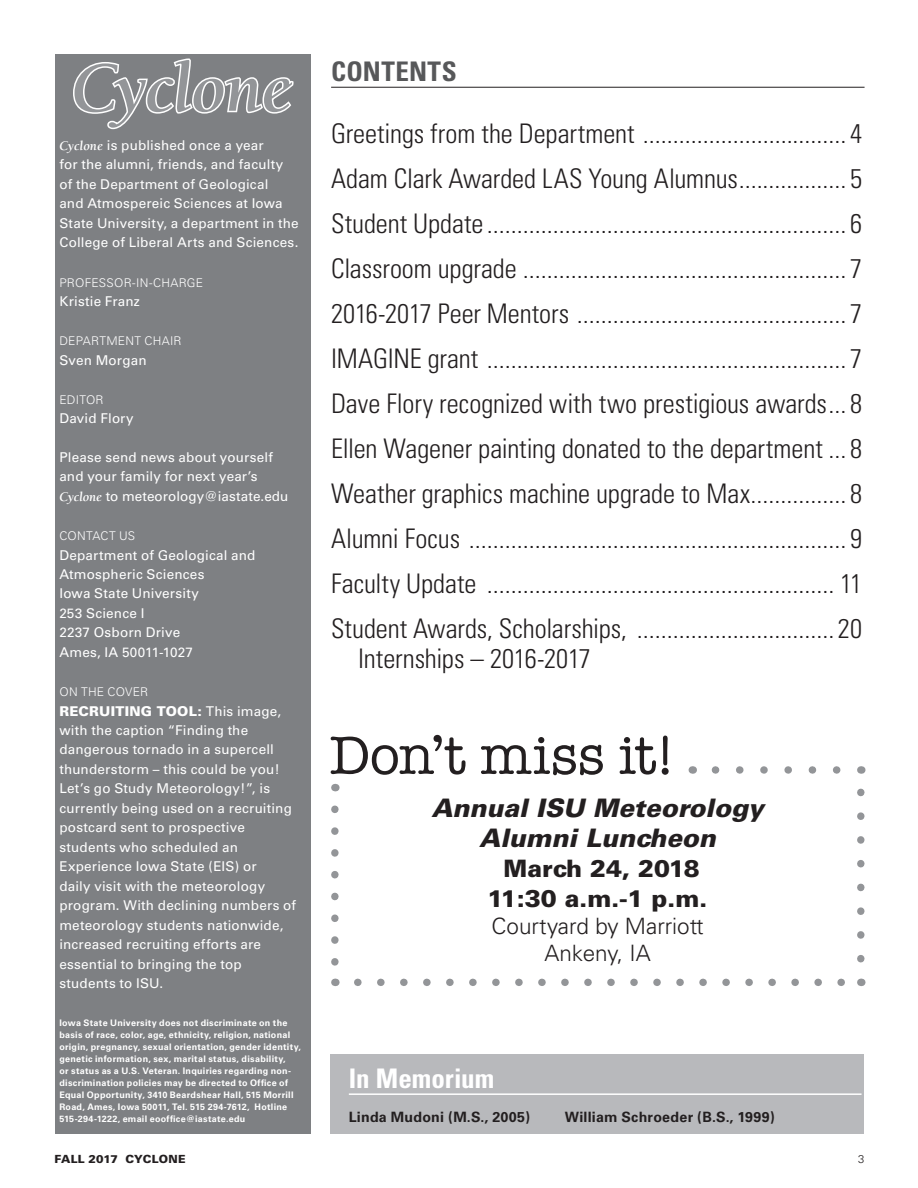
<style>
.page{position:relative;width:918px;height:1188px;background:#fff}
.page>*{position:absolute;margin:0;border:0;box-sizing:border-box;transform-origin:0 0}
.t1{font:italic 700 72px "Berkeley Std";letter-spacing:-.02em;color:#939598}
.t2{font:55.5px "American Typewriter";letter-spacing:-.005em;color:#231f20}
.t3{font:300 condensed 27px/45px "Univers";letter-spacing:-.005em;color:#231f20;text-align:justify}
.t4{font:700 condensed 27px "Univers";color:#fff}
.t5{font:700 condensed 27px "Univers";letter-spacing:.02em;color:#57585a}
.t6{font:italic 900 25.5px/30.6px "Univers";color:#231f20;text-align:center}
.t7{font:900 24px/30px "Univers";color:#231f20;text-align:center}
.t8{font:300 22.5px/27px "Univers";color:#231f20;text-align:center}
.t9{font:700 14.25px "Univers";letter-spacing:.015em;color:#231f20}
.t10{font:13.5px/19.5px "Univers";letter-spacing:.015em;color:#fff}
.t11{font:300 12px "Univers";letter-spacing:.02em;color:#fff}
.t12{font:900 11.25px "Univers";letter-spacing:.01em;color:#231f20}
.t13{font:300 11.25px "Univers";color:#231f20}
.t14{font:700 9px/12px "Univers";letter-spacing:.03em;color:#fff}
.s1{font-family:"Berkeley Std";font-weight:700;font-style:italic}
.s2{font-weight:900}
</style>
<div class="page">
<hr style="left:0;top:0;width:1px;height:1188px;background:#1c1c1c">
<div style="left:55px;top:54px;width:255px;height:1080px;background:#7e8083"></div>
<svg style="left:73px;top:58px;width:221px;height:72px"></svg>
<hr style="left:331px;top:87px;width:534px;height:1px;background:#231f20">
<svg style="left:331px;top:809px;width:8px;height:157px"></svg>
<svg style="left:358px;top:979px;width:487px;height:7px"></svg>
<svg style="left:857px;top:788px;width:8px;height:171px"></svg>
<svg style="left:711px;top:766px;width:126px;height:8px"></svg>
<div style="left:331px;top:1054px;width:533px;height:80px;background:#b8b9bc"></div>
<hr style="left:349px;top:1093px;width:513px;height:2px;background:#fff">
<h1 class="t1" style="left:72px;top:50px;width:223px">Cyclone</h1>
<h3 class="t5" style="left:331px;top:55px;width:127px">CONTENTS</h3>
<p class="t3" style="left:331px;top:111px;width:533px">Greetings from the Department .................................. 4<br>Adam Clark Awarded LAS Young Alumnus .................. 5<br>Student Update ............................................................ 6<br>Classroom upgrade ...................................................... 7<br>2016-2017 Peer Mentors ............................................. 7<br>IMAGINE grant ............................................................ 7<br>Dave Flory recognized with two prestigious awards ... 8<br>Ellen Wagener painting donated to the department ... 8<br>Weather graphics machine upgrade to Max ................ 8<br>Alumni Focus ............................................................... 9<br>Faculty Update .......................................................... 11<br>Student Awards, Scholarships, ................................. 20</p>
<h3 class="t3" style="left:358px;top:636px;width:234px">Internships – 2016-2017</h3>
<p class="t10" style="left:59px;top:136px;width:241px"><span class="s1">Cyclone</span> is published once a year<br>for the alumni, friends, and faculty of the Department of Geological<br>and Atmospereic Sciences at Iowa State University, a department in the College of Liberal Arts and Sciences.</p>
<p class="t11" style="left:59px;top:275px;width:145px">PROFESSOR-IN-CHARGE</p>
<p class="t10" style="left:59px;top:292px;width:82px">Kristie Franz</p>
<p class="t11" style="left:59px;top:334px;width:124px">DEPARTMENT CHAIR</p>
<p class="t10" style="left:59px;top:350px;width:89px">Sven Morgan</p>
<p class="t11" style="left:59px;top:392px;width:46px">EDITOR</p>
<p class="t10" style="left:59px;top:409px;width:76px">David Flory</p>
<p class="t10" style="left:59px;top:448px;width:231px">Please send news about yourself and your family for next year’s<br><span class="s1">Cyclone</span> to meteorology@iastate.edu</p>
<p class="t11" style="left:59px;top:529px;width:77px">CONTACT US</p>
<p class="t10" style="left:59px;top:545px;width:198px">Department of Geological and<br>Atmospheric Sciences<br>Iowa State University<br>253 Science I<br>2237 Osborn Drive<br>Ames, IA 50011-1027</p>
<p class="t11" style="left:59px;top:685px;width:90px">ON THE COVER</p>
<p class="t10" style="left:59px;top:701px;width:238px"><span class="s2">RECRUITING TOOL:</span> This image, with the caption “Finding the dangerous tornado in a supercell thunderstorm – this could be you!<br>Let’s go Study Meteorology!”, is currently being used on a recruiting postcard sent to prospective students who scheduled an<br>Experience Iowa State (EIS) or<br>daily visit with the meteorology program. With declining numbers of meteorology students nationwide, increased recruiting efforts are essential to bringing the top students to ISU.</p>
<p class="t14" style="left:59px;top:1017px;width:243px">Iowa State University does not discriminate on the basis of race, color, age, ethnicity, religion, national origin, pregnancy, sexual orientation, gender identity, genetic information, sex, marital status, disability,<br>or status as a U.S. Veteran. Inquiries regarding non&shy;discrimination policies may be directed to Office of Equal Opportunity, 3410 Beardshear Hall, 515 Morrill Road, Ames, Iowa 50011, Tel. 515 294-7612, Hotline 515-294-1222, email eooffice@iastate.edu</p>
<h2 class="t2" style="left:330px;top:713px;width:349px">Don’t miss it!</h2>
<h3 class="t6" style="left:431px;top:792px;width:334px">Annual ISU Meteorology<br>Alumni Luncheon</h3>
<h3 class="t7" style="left:488px;top:853px;width:221px">March 24, 2018<br>11:30 a.m.-1 p.m.</h3>
<h3 class="t8" style="left:492px;top:913px;width:213px">Courtyard by Marriott<br>Ankeny, IA</h3>
<h3 class="t4" style="left:349px;top:1062px;width:147px">In Memorium</h3>
<p class="t9" style="left:349px;top:1109px;width:183px">Linda Mudoni (M.S., 2005)</p>
<p class="t9" style="left:565px;top:1109px;width:212px">William Schroeder (B.S., 1999)</p>
<p class="t12" style="left:55px;top:1152px;width:132px">FALL 2017 CYCLONE</p>
<p class="t13" style="left:858px;top:1152px;width:8px">3</p>
</div>
